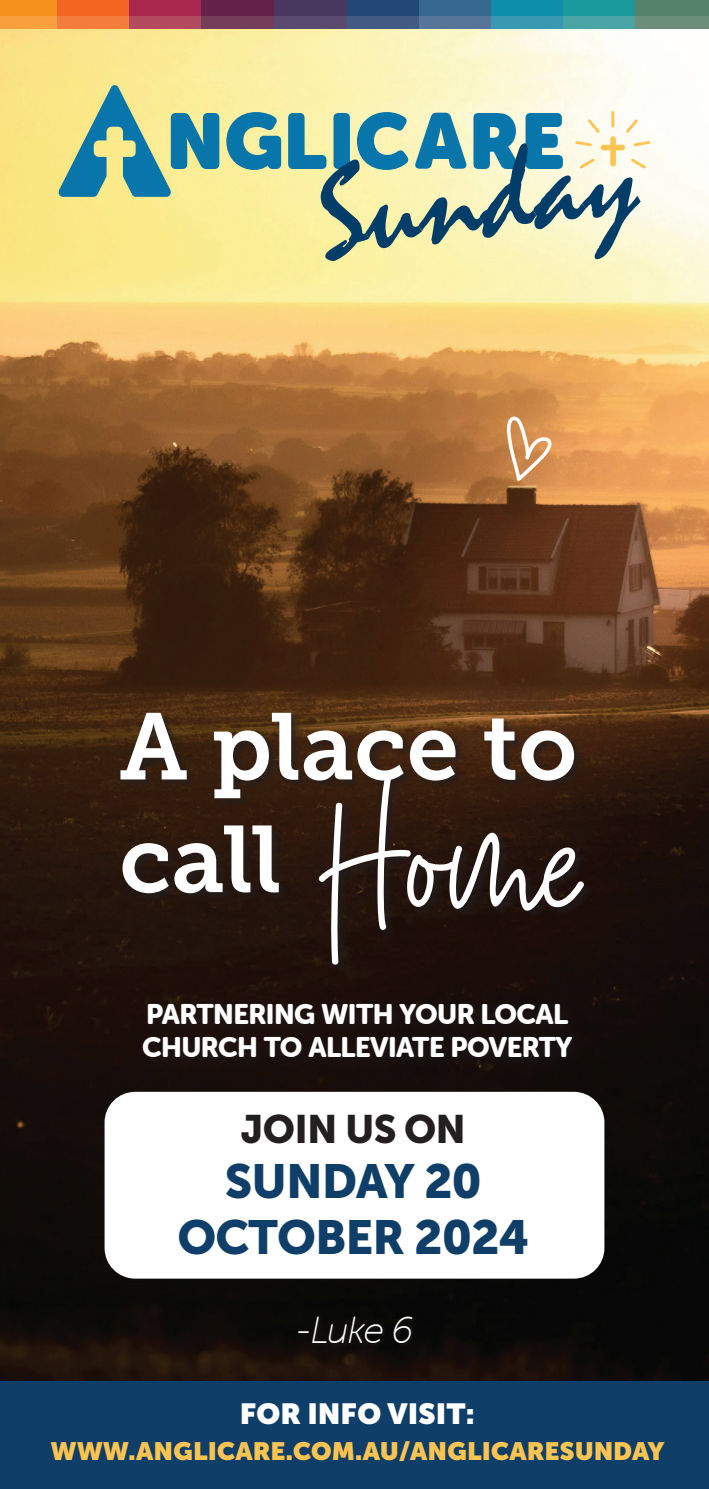
<style>
.page{position:relative;width:709px;height:1489px;background:#fff}
.page>*{position:absolute;margin:0;border:0;box-sizing:border-box;transform-origin:0 0}
.t1{font:93.75px/112.5px "Museo Slab 700";color:#fff}
.t2{font:47.5px/55.8px "Museo Sans 900";letter-spacing:-.02em;color:#0f3f69;text-align:center}
.t3{font:39.5px "Museo Sans 900";letter-spacing:-.02em;color:#231f20}
.t4{font:italic 37.5px "Museo Sans Rounded 100";color:#fff}
.t5{font:900 29px "Museo Sans Display";letter-spacing:.02em;color:#fff}
.t6{font:28px/33.5px "Museo Sans Rounded 900";letter-spacing:-.02em;color:#fff}
.t7{font:900 25px "Museo Sans Display";letter-spacing:.02em;color:#fec451}
.s1{font-family:"Jahannam Balla";font-size:192.5px}
</style>
<div class="page">
<div style="left:634px;top:0;width:75px;height:16px;background:#55836a"></div>
<div style="left:562px;top:0;width:72px;height:16px;background:#19999a"></div>
<div style="left:490px;top:0;width:72px;height:16px;background:#0d8eaa"></div>
<div style="left:418px;top:0;width:72px;height:16px;background:#36678e"></div>
<div style="left:346px;top:0;width:72px;height:16px;background:#214876"></div>
<div style="left:0;top:0;width:58px;height:16px;background:#f6911e"></div>
<div style="left:58px;top:0;width:72px;height:16px;background:#f36621"></div>
<div style="left:130px;top:0;width:72px;height:16px;background:#a9264d"></div>
<div style="left:202px;top:0;width:72px;height:16px;background:#64224a"></div>
<div style="left:274px;top:0;width:72px;height:16px;background:#48375f"></div>
<div style="left:634px;top:16px;width:75px;height:13px;background:#6b8f79"></div>
<div style="left:562px;top:16px;width:72px;height:13px;background:#4aa4a5"></div>
<div style="left:490px;top:16px;width:72px;height:13px;background:#3998b2"></div>
<div style="left:418px;top:16px;width:72px;height:13px;background:#577598"></div>
<div style="left:346px;top:16px;width:72px;height:13px;background:#435a82"></div>
<div style="left:0;top:16px;width:58px;height:13px;background:#f9a03e"></div>
<div style="left:58px;top:16px;width:72px;height:13px;background:#f47d3b"></div>
<div style="left:130px;top:16px;width:72px;height:13px;background:#b34a5e"></div>
<div style="left:202px;top:16px;width:72px;height:13px;background:#743d58"></div>
<div style="left:274px;top:16px;width:72px;height:13px;background:#5b4a6f"></div>
<img style="left:0;top:29px;width:709px;height:1352px">
<div style="left:0;top:1381px;width:709px;height:107px;background:#0f3f69"></div>
<svg style="left:505px;top:414px;width:53px;height:244px;background:#845735"></svg>
<svg style="left:226px;top:112px;width:55px;height:58px;background:#5b9fa7"></svg>
<svg style="left:59px;top:85px;width:160px;height:112px;background:#97bb9a"></svg>
<hr style="left:611px;top:111px;width:3px;height:16px;background:#fec350">
<svg style="left:288px;top:112px;width:362px;height:149px;background:#abc3b0"></svg>
<div style="left:610px;top:136px;width:6px;height:30px;background:#fec350;border-radius:3px"></div>
<div style="left:600px;top:145px;width:25px;height:5px;background:#fec350;border-radius:3px"></div>
<div style="left:119px;top:711px;width:474px;height:263px;background:#231f20;opacity:.75"></div>
<div style="left:105px;top:1091px;width:499px;height:187px;background:#fff;border-radius:31px"></div>
<div style="left:135px;top:995px;width:452px;height:78px;background:#1a100d"></div>
<div style="left:296px;top:1314px;width:121px;height:33px;background:#0c0b09"></div>
<h1 class="t1" style="left:119px;top:691px;width:460px">A place to call <span class="s1">Home</span></h1>
<p class="t6" style="left:142px;top:997px;width:432px">PARTNERING WITH YOUR LOCAL<br>CHURCH TO ALLEVIATE POVERTY</p>
<h3 class="t3" style="left:241px;top:1106px;width:226px">JOIN US ON</h3>
<h2 class="t2" style="left:177px;top:1153px;width:354px">SUNDAY 20<br>OCTOBER 2024</h2>
<h3 class="t4" style="left:296px;top:1310px;width:119px">-Luke 6</h3>
<p class="t5" style="left:240px;top:1397px;width:236px">FOR INFO VISIT:</p>
<p class="t7" style="left:51px;top:1436px;width:615px">WWW.ANGLICARE.COM.AU/ANGLICARESUNDAY</p>
</div>
